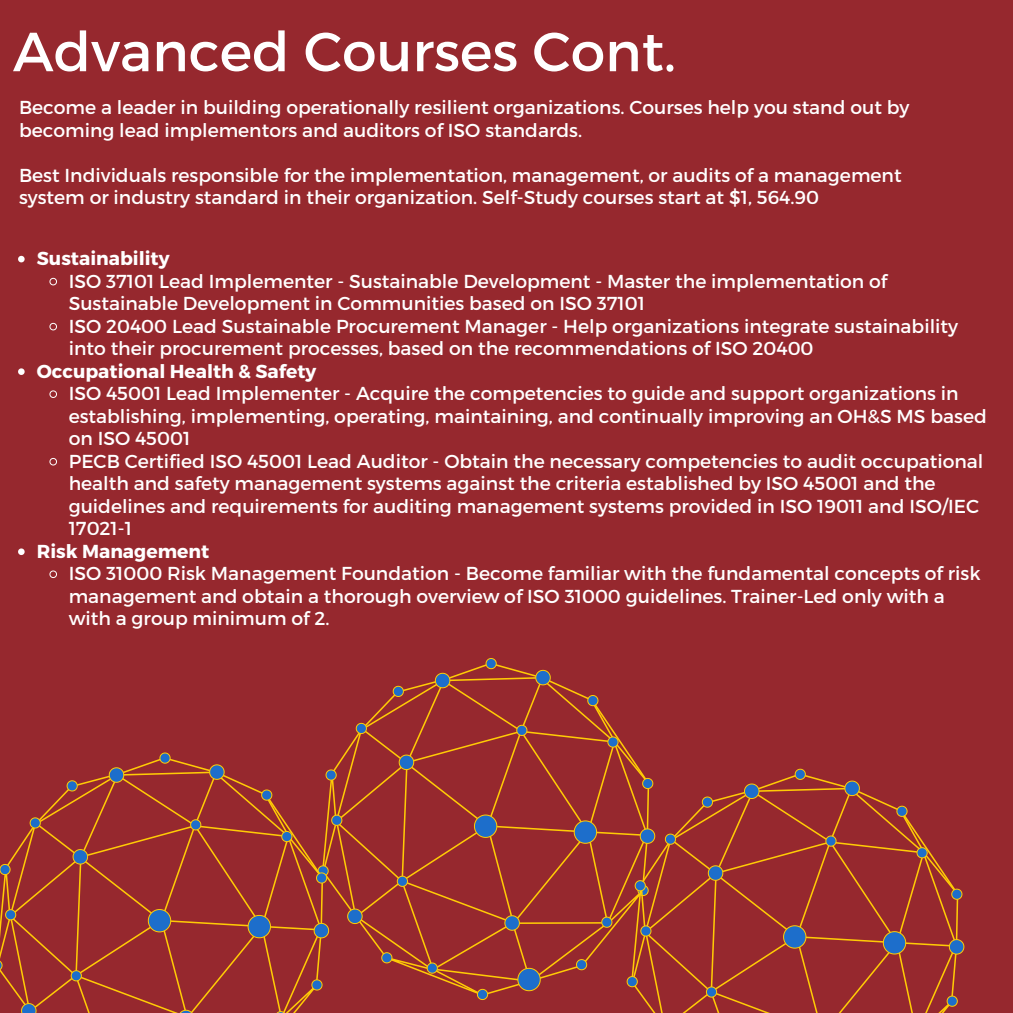
<style>
.page{position:relative;width:1013px;height:1013px;background:#fff}
.page>*{position:absolute;margin:0;border:0;box-sizing:border-box;transform-origin:0 0}
.t1{font:55px "Montserrat";color:#fff}
.t2{font:18.75px/22.5px "Montserrat";color:#fff}
.t3{font:700 18.75px "Montserrat";color:#fff}
</style>
<div class="page">
<div style="left:0;top:0;width:1012px;height:1012px;background:#96282e"></div>
<svg style="left:18px;top:256px;width:7px;height:6px"></svg>
<svg style="left:49px;top:277px;width:8px;height:9px"></svg>
<svg style="left:49px;top:322px;width:8px;height:9px"></svg>
<svg style="left:18px;top:368px;width:7px;height:7px"></svg>
<svg style="left:49px;top:390px;width:8px;height:8px"></svg>
<svg style="left:49px;top:458px;width:8px;height:8px"></svg>
<svg style="left:18px;top:548px;width:7px;height:7px"></svg>
<svg style="left:49px;top:570px;width:8px;height:8px"></svg>
<svg style="left:0;top:658px;width:965px;height:354px"></svg>
<p class="t1" style="left:13px;top:16px;width:664px">Advanced Courses Cont.</p>
<p class="t2" style="left:19px;top:95px;width:892px">Become a leader in building operationally resilient organizations. Courses help you stand out by becoming lead implementors and auditors of ISO standards.</p>
<p class="t2" style="left:19px;top:163px;width:884px">Best Individuals responsible for the implementation, management, or audits of a management system or industry standard in their organization. Self-Study courses start at $1, 564.90</p>
<p class="t3" style="left:37px;top:246px;width:134px">Sustainability</p>
<p class="t2" style="left:69px;top:269px;width:820px">ISO 37101 Lead Implementer - Sustainable Development - Master the implementation of<br>Sustainable Development in Communities based on ISO 37101</p>
<p class="t2" style="left:69px;top:314px;width:891px">ISO 20400 Lead Sustainable Procurement Manager - Help organizations integrate sustainability into their procurement processes, based on the recommendations of ISO 20400</p>
<p class="t3" style="left:37px;top:359px;width:281px">Occupational Health &amp; Safety</p>
<p class="t2" style="left:69px;top:381px;width:919px">ISO 45001 Lead Implementer - Acquire the competencies to guide and support organizations in establishing, implementing, operating, maintaining, and continually improving an OH&amp;S MS based on ISO 45001</p>
<p class="t2" style="left:69px;top:449px;width:916px">PECB Certified ISO 45001 Lead Auditor - Obtain the necessary competencies to audit occupational health and safety management systems against the criteria established by ISO 45001 and the guidelines and requirements for auditing management systems provided in ISO 19011 and ISO/IEC 17021-1</p>
<p class="t3" style="left:37px;top:539px;width:174px">Risk Management</p>
<p class="t2" style="left:69px;top:561px;width:913px">ISO 31000 Risk Management Foundation - Become familiar with the fundamental concepts of risk management and obtain a thorough overview of ISO 31000 guidelines. Trainer-Led only with a with a group minimum of 2.</p>
</div>
